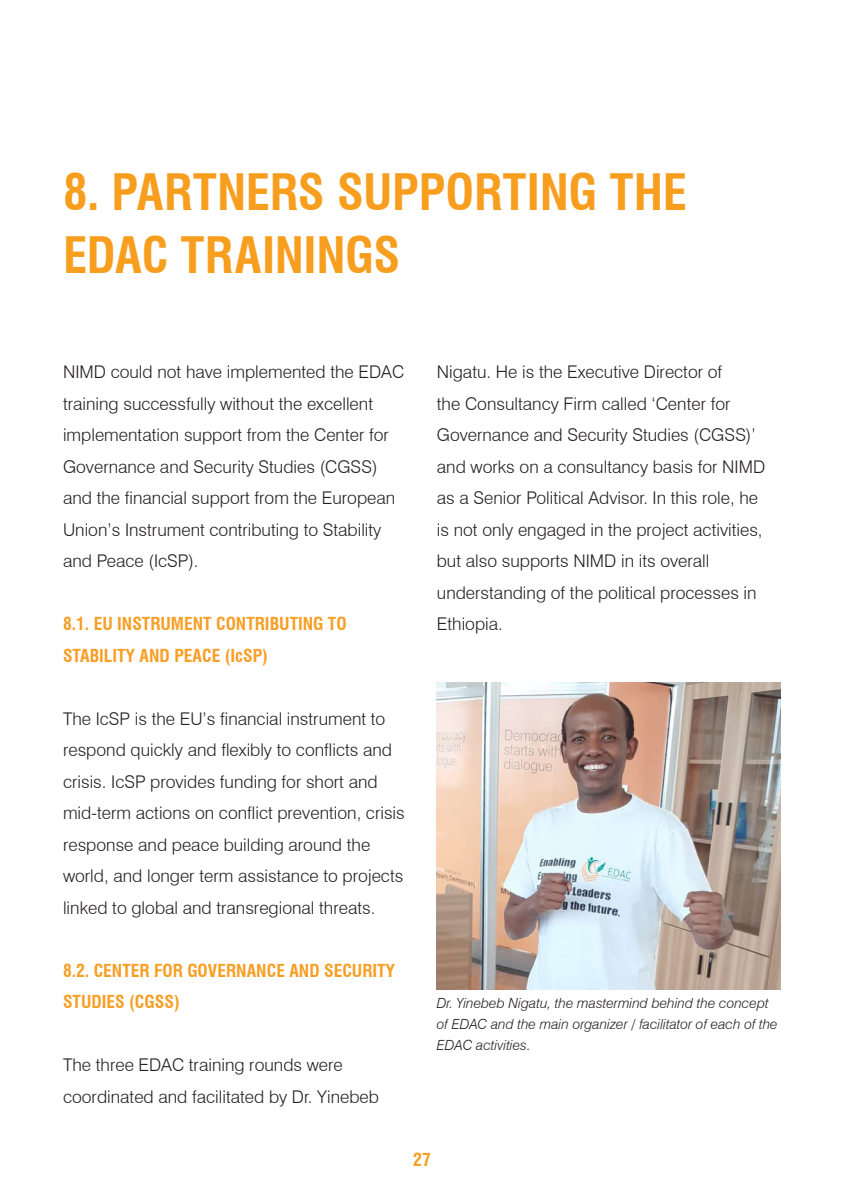
<style>
.page{position:relative;width:844px;height:1191px;background:#fff}
.page>*{position:absolute;margin:0;border:0;box-sizing:border-box;transform-origin:0 0}
.t1{font:700 condensed 49px/63px "Swiss 721 BT";letter-spacing:-.005em;color:#f89e1e}
.Body_text{font:300 17.5px/31.5px "Swiss 721 BT";color:#231f20}
.Body_text-2{font:700 condensed 17.5px/31.5px "Swiss 721 BT";color:#f89e24}
.t2{font:700 condensed 17.5px "Swiss 721 BT";color:#f89e1e}
.t3{font:italic 300 14px/21px "Swiss 721 BT";color:#231f20}
</style>
<div class="page">
<img style="left:437px;top:682px;width:343px;height:307px">
<p class="t1" style="left:63px;top:161px;width:625px">8. PARTNERS SUPPORTING THE<br>EDAC TRAININGS</p>
<p class="Body_text" style="left:63px;top:356px;width:342px">NIMD could not have implemented the EDAC training successfully without the excellent implementation support from the Center for Governance and Security Studies (CGSS) and the financial support from the European Union’s Instrument contributing to Stability and Peace (IcSP).</p>
<p class="Body_text-2" style="left:63px;top:608px;width:285px">8.1. EU INSTRUMENT CONTRIBUTING TO<br>STABILITY AND PEACE (IcSP)</p>
<p class="Body_text" style="left:437px;top:356px;width:330px">Nigatu. He is the Executive Director of<br>the Consultancy Firm called ‘Center for Governance and Security Studies (CGSS)’ and works on a consultancy basis for NIMD as a Senior Political Advisor. In this role, he is not only engaged in the project activities, but also supports NIMD in its overall understanding of the political processes in Ethiopia.</p>
<p class="Body_text" style="left:63px;top:702px;width:343px">The IcSP is the EU’s financial instrument to respond quickly and flexibly to conflicts and crisis. IcSP provides funding for short and mid-term actions on conflict prevention, crisis response and peace building around the world, and longer term assistance to projects linked to global and transregional threats.</p>
<p class="Body_text-2" style="left:63px;top:954px;width:333px">8.2. CENTER FOR GOVERNANCE AND SECURITY<br>STUDIES (CGSS)</p>
<p class="Body_text" style="left:63px;top:1049px;width:317px">The three EDAC training rounds were coordinated and facilitated by Dr. Yinebeb</p>
<p class="t3" style="left:437px;top:992px;width:342px">Dr. Yinebeb Nigatu, the mastermind behind the concept of EDAC and the main organizer / facilitator of each of the<br>EDAC activities.</p>
<p class="t2" style="left:413px;top:1149px;width:19px">27</p>
</div>
